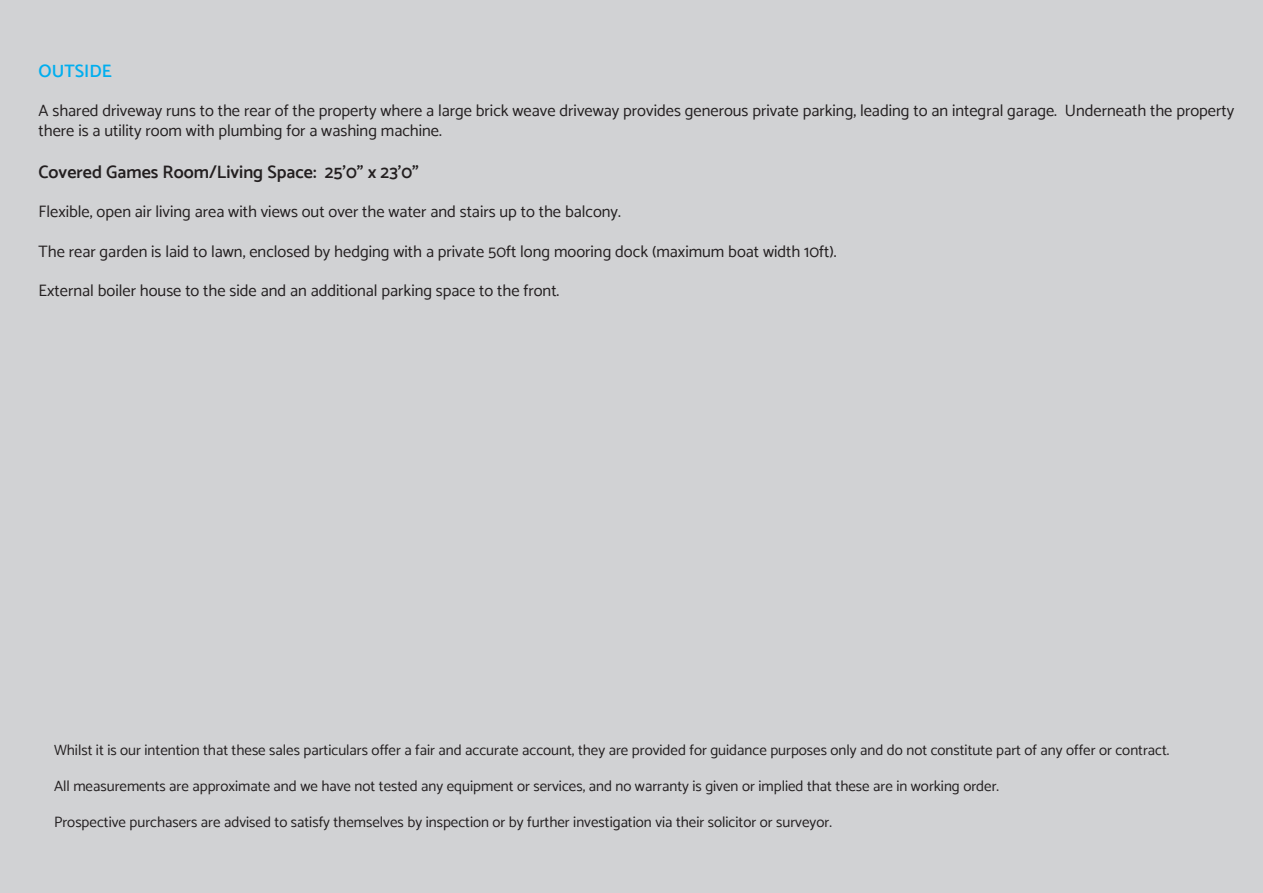
<style>
.page{position:relative;width:1263px;height:893px;background:#d1d2d4}
.page>*{position:absolute;margin:0;border:0;box-sizing:border-box;transform-origin:0 0}
.Brochure_sub_heading{font:600 18px "Catamaran";color:#231f20}
.Cyan_Brochure_Headin{font:600 18px "Catamaran";color:#00aeef}
.t1{font:16.5px/19.8px "Catamaran";color:#231f20}
.t2{font:15px "Catamaran";color:#231f20}
</style>
<div class="page">
<p class="Cyan_Brochure_Headin" style="left:39px;top:60px;width:75px">OUTSIDE</p>
<p class="t1" style="left:39px;top:101px;width:1197px">A shared driveway runs to the rear of the property where a large brick weave driveway provides generous private parking, leading to an integral garage. Underneath the property there is a utility room with plumbing for a washing machine.</p>
<p class="Brochure_sub_heading" style="left:39px;top:161px;width:382px">Covered Games Room/Living Space: 25’0” x 23’0”</p>
<p class="t1" style="left:39px;top:202px;width:584px">Flexible, open air living area with views out over the water and stairs up to the balcony.</p>
<p class="t1" style="left:39px;top:241px;width:799px">The rear garden is laid to lawn, enclosed by hedging with a private 50ft long mooring dock (maximum boat width 10ft).</p>
<p class="t1" style="left:39px;top:281px;width:522px">External boiler house to the side and an additional parking space to the front.</p>
<p class="t2" style="left:54px;top:741px;width:1117px">Whilst it is our intention that these sales particulars offer a fair and accurate account, they are provided for guidance purposes only and do not constitute part of any offer or contract.</p>
<p class="t2" style="left:54px;top:777px;width:946px">All measurements are approximate and we have not tested any equipment or services, and no warranty is given or implied that these are in working order.</p>
<p class="t2" style="left:54px;top:813px;width:779px">Prospective purchasers are advised to satisfy themselves by inspection or by further investigation via their solicitor or surveyor.</p>
</div>
